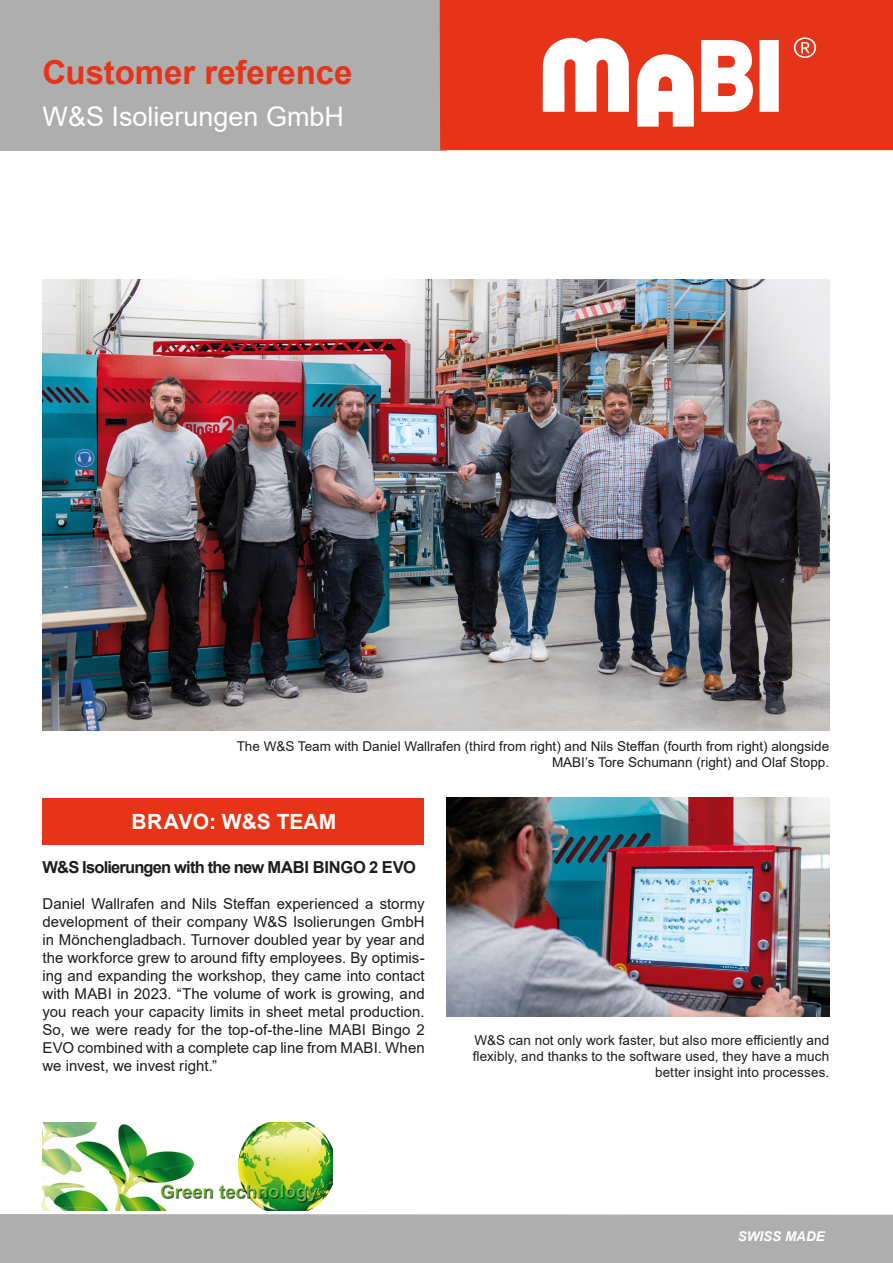
<style>
.page{position:relative;width:893px;height:1263px;background:#fff}
.page>*{position:absolute;margin:0;border:0;box-sizing:border-box;transform-origin:0 0}
.t1{font:700 33px "Arial";letter-spacing:-.005em;color:#e53417}
.t2{font:27px "Arial";color:#fff}
.t3{font:700 21px "Arial";color:#fff}
.t4{font:700 16.5px "Arial";letter-spacing:-.05em;color:#1c1c1b}
.t5{font:15px/18px "Arial";color:#1c1c1b;text-align:justify}
.t6{font:13.5px/16.2px "Arial";color:#1c1c1b;text-align:right}
.t7{font:italic 700 13.5px "Arial";color:#fff}
</style>
<div class="page">
<img style="left:446px;top:798px;width:383px;height:218px">
<img style="left:43px;top:280px;width:786px;height:451px">
<img style="left:43px;top:1122px;width:289px;height:89px">
<div style="left:0;top:1214px;width:893px;height:49px;background:#aeaeae"></div>
<div style="left:43px;top:798px;width:381px;height:46px;background:#e53417"></div>
<div style="left:0;top:0;width:446px;height:150px;background:#aeaeae"></div>
<div style="left:440px;top:0;width:453px;height:150px;background:#e53417"></div>
<svg style="left:543px;top:37px;width:236px;height:90px"></svg>
<svg style="left:794px;top:37px;width:22px;height:21px"></svg>
<p class="t1" style="left:43px;top:49px;width:312px">Customer reference</p>
<p class="t2" style="left:43px;top:98px;width:303px">W&amp;S Isolierungen GmbH</p>
<p class="t6" style="left:237px;top:738px;width:594px">The W&amp;S Team with Daniel Wallrafen (third from right) and Nils Steffan (fourth from right) alongside</p>
<p class="t6" style="left:552px;top:754px;width:279px">MABI’s Tore Schumann (right) and Olaf Stopp.</p>
<p class="t3" style="left:131px;top:806px;width:206px">BRAVO: W&amp;S TEAM</p>
<p class="t4" style="left:43px;top:855px;width:375px">W&amp;S Isolierungen with the new MABI BINGO 2 EVO</p>
<p class="t5" style="left:43px;top:894px;width:384px">Daniel Wallrafen and Nils Steffan experienced a stormy development of their company W&amp;S Isolierungen GmbH in Mönchengladbach. Turnover doubled year by year and the workforce grew to around fifty employees. By optimis&shy;ing and expanding the workshop, they came into contact with MABI in 2023. “The volume of work is growing, and you reach your capacity limits in sheet metal production.<br>So, we were ready for the top-of-the-line MABI Bingo 2<br>EVO combined with a complete cap line from MABI. When we invest, we invest right.”</p>
<p class="t6" style="left:473px;top:1031px;width:358px">W&amp;S can not only work faster, but also more efficiently and flexibly, and thanks to the software used, they have a much better insight into processes.</p>
<p class="t7" style="left:738px;top:1227px;width:89px">SWISS MADE</p>
</div>
